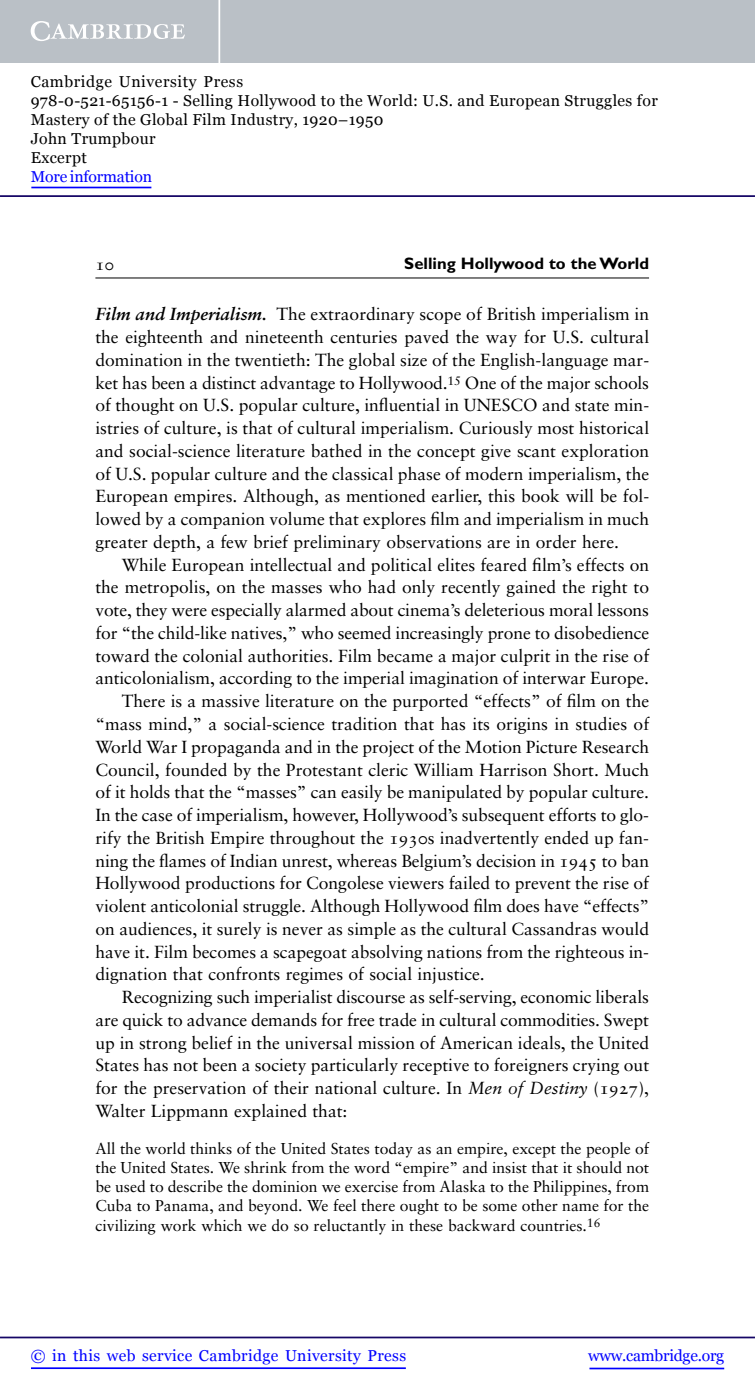
<style>
.page{position:relative;width:755px;height:1390px;background:#fff}
.page>*{position:absolute;margin:0;border:0;box-sizing:border-box;transform-origin:0 0}
.t1{font:17.5px/22.8px "Sabon";color:#000;text-align:justify}
.t2{font:700 16.62px "Gill Sans";color:#000}
.t3{font:16.62px "Sabon Roman SC";color:#000}
.t4{font:15.75px/19.2px "Sabon";color:#000;text-align:justify}
.t5{font:15.75px/18.9px "Georgia";letter-spacing:.025em;color:#000}
.t6{font:15.75px "Georgia";letter-spacing:.025em;color:#00f}
.t7{font:15.75px "Georgia";letter-spacing:-.015em;color:#00f}
.t8{font:15.75px "Georgia";letter-spacing:-.01em;color:#00f}
.s1{font-family:"Sabon Bold Italic Os F"}
.s2{font-family:"Sabon Roman SC"}
.s3{font-family:"Sabon Italic Os F"}
</style>
<div class="page">
<hr style="left:95px;top:278px;width:553px;height:1px;background:#000">
<hr style="left:589px;top:1368px;width:134px;height:1px;background:#00f">
<hr style="left:0;top:1336px;width:754px;height:2px;background:#150666">
<hr style="left:31px;top:1367px;width:374px;height:2px;background:#00f">
<div style="left:0;top:0;width:754px;height:63px;background:#bac0c6"></div>
<svg style="left:31px;top:21px;width:154px;height:20px"></svg>
<hr style="left:218px;top:0;width:2px;height:63px;background:#fff">
<hr style="left:0;top:195px;width:754px;height:2px;background:#150666">
<hr style="left:31px;top:187px;width:120px;height:1px;background:#00f">
<p class="t5" style="left:31px;top:73px;width:628px">Cambridge University Press<br>978-0-521-65156-1 - Selling Hollywood to the World: U.S. and European Struggles for Mastery of the Global Film Industry, 1920–1950<br>John Trumpbour<br>Excerpt</p>
<p class="t8" style="left:31px;top:167px;width:123px">More information</p>
<p class="t3" style="left:95px;top:257px;width:20px">10</p>
<p class="t2" style="left:404px;top:257px;width:246px">Selling Hollywood to the World</p>
<p class="t1" style="left:95px;top:304px;width:555px"><span class="s1">Film and Imperialism.</span> The extraordinary scope of British imperialism in the eighteenth and nineteenth centuries paved the way for U.S. cultural domination in the twentieth: The global size of the English-language mar&shy;ket has been a distinct advantage to Hollywood.<sup>15</sup> One of the major schools of thought on U.S. popular culture, influential in UNESCO and state min&shy;istries of culture, is that of cultural imperialism. Curiously most historical and social-science literature bathed in the concept give scant exploration of U.S. popular culture and the classical phase of modern imperialism, the European empires. Although, as mentioned earlier, this book will be fol&shy;lowed by a companion volume that explores film and imperialism in much greater depth, a few brief preliminary observations are in order here.</p>
<p class="t1" style="left:122px;top:555px;width:528px">While European intellectual and political elites feared film’s effects on</p>
<p class="t1" style="left:95px;top:577px;width:555px">the metropolis, on the masses who had only recently gained the right to</p>
<p class="t1" style="left:95px;top:600px;width:554px">vote, they were especially alarmed about cinema’s deleterious moral lessons</p>
<p class="t1" style="left:95px;top:623px;width:555px">for “the child-like natives,” who seemed increasingly prone to disobedience</p>
<p class="t1" style="left:95px;top:646px;width:555px">toward the colonial authorities. Film became a major culprit in the rise of</p>
<p class="t1" style="left:95px;top:668px;width:555px">anticolonialism, according to the imperial imagination of interwar Europe.</p>
<p class="t1" style="left:122px;top:691px;width:528px">There is a massive literature on the purported “effects” of film on the</p>
<p class="t1" style="left:95px;top:714px;width:555px">“mass mind,” a social-science tradition that has its origins in studies of</p>
<p class="t1" style="left:95px;top:737px;width:555px">World War I propaganda and in the project of the Motion Picture Research</p>
<p class="t1" style="left:95px;top:759px;width:555px">Council, founded by the Protestant cleric William Harrison Short. Much</p>
<p class="t1" style="left:95px;top:782px;width:555px">of it holds that the “masses” can easily be manipulated by popular culture.</p>
<p class="t1" style="left:95px;top:805px;width:554px">In the case of imperialism, however, Hollywood’s subsequent efforts to glo-</p>
<p class="t1" style="left:95px;top:828px;width:555px">rify the British Empire throughout the <span class="s2">1930</span>s inadvertently ended up fan-</p>
<p class="t1" style="left:95px;top:850px;width:555px">ning the flames of Indian unrest, whereas Belgium’s decision in <span class="s2">1945</span> to ban</p>
<p class="t1" style="left:95px;top:873px;width:555px">Hollywood productions for Congolese viewers failed to prevent the rise of</p>
<p class="t1" style="left:95px;top:896px;width:555px">violent anticolonial struggle. Although Hollywood film does have “effects”</p>
<p class="t1" style="left:95px;top:919px;width:555px">on audiences, it surely is never as simple as the cultural Cassandras would</p>
<p class="t1" style="left:95px;top:941px;width:555px">have it. Film becomes a scapegoat absolving nations from the righteous in-</p>
<p class="t1" style="left:95px;top:964px;width:390px">dignation that confronts regimes of social injustice.</p>
<p class="t1" style="left:122px;top:987px;width:528px">Recognizing such imperialist discourse as self-serving, economic liberals</p>
<p class="t1" style="left:95px;top:1010px;width:554px">are quick to advance demands for free trade in cultural commodities. Swept</p>
<p class="t1" style="left:95px;top:1032px;width:555px">up in strong belief in the universal mission of American ideals, the United</p>
<p class="t1" style="left:95px;top:1055px;width:555px">States has not been a society particularly receptive to foreigners crying out</p>
<p class="t1" style="left:95px;top:1078px;width:554px">for the preservation of their national culture. In <span class="s3">Men of Destiny</span> (<span class="s2">1927</span>),</p>
<p class="t1" style="left:95px;top:1101px;width:253px">Walter Lippmann explained that:</p>
<p class="t4" style="left:95px;top:1140px;width:555px">All the world thinks of the United States today as an empire, except the people of the United States. We shrink from the word “empire” and insist that it should not be used to describe the dominion we exercise from Alaska to the Philippines, from Cuba to Panama, and beyond. We feel there ought to be some other name for the civilizing work which we do so reluctantly in these backward countries.<sup>16</sup></p>
<p class="t6" style="left:31px;top:1346px;width:376px">© in this web service Cambridge University Press</p>
<p class="t7" style="left:588px;top:1346px;width:137px">www.cambridge.org</p>
</div>
